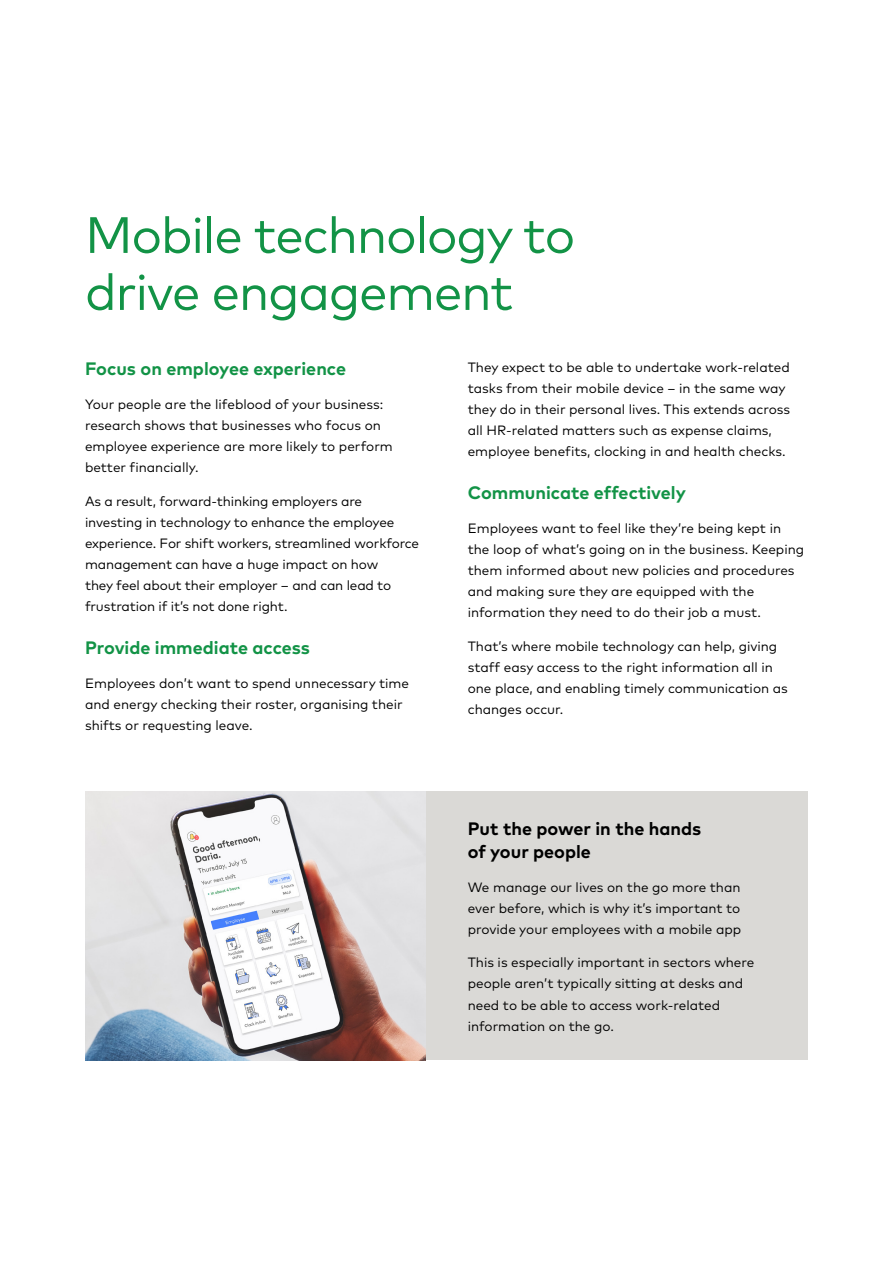
<style>
.page{position:relative;width:893px;height:1263px;background:#fff}
.page>*{position:absolute;margin:0;border:0;box-sizing:border-box;transform-origin:0 0}
.Main_Headings{font:51px/57px "Mark Pro";letter-spacing:-.025em;color:#129346}
.Sub_Heads{font:700 18px "Mark Pro";color:#129346}
.Sub_heads_black{font:700 18px/22.5px "Mark Pro";color:#000}
.Body{font:13.5px/21px "Mark Pro";color:#000}
</style>
<div class="page">
<div style="left:425px;top:791px;width:383px;height:269px;background:#dad9d6"></div>
<img style="left:85px;top:791px;width:340px;height:269px">
<p class="Main_Headings" style="left:85px;top:202px;width:492px">Mobile technology to drive engagement</p>
<p class="Sub_Heads" style="left:85px;top:355px;width:263px">Focus on employee experience</p>
<p class="Body" style="left:85px;top:393px;width:309px">Your people are the lifeblood of your business: research shows that businesses who focus on employee experience are more likely to perform better financially.</p>
<p class="Body" style="left:85px;top:489px;width:336px">As a result, forward-thinking employers are investing in technology to enhance the employee experience. For shift workers, streamlined workforce management can have a huge impact on how<br>they feel about their employer – and can lead to frustration if it’s not done right.</p>
<p class="Sub_Heads" style="left:85px;top:634px;width:226px">Provide immediate access</p>
<p class="Body" style="left:85px;top:672px;width:325px">Employees don’t want to spend unnecessary time and energy checking their roster, organising their shifts or requesting leave.</p>
<p class="Body" style="left:468px;top:355px;width:324px">They expect to be able to undertake work-related tasks from their mobile device – in the same way they do in their personal lives. This extends across all HR-related matters such as expense claims, employee benefits, clocking in and health checks.</p>
<p class="Sub_Heads" style="left:468px;top:479px;width:220px">Communicate effectively</p>
<p class="Body" style="left:468px;top:517px;width:338px">Employees want to feel like they’re being kept in the loop of what’s going on in the business. Keeping them informed about new policies and procedures and making sure they are equipped with the information they need to do their job a must.</p>
<p class="Body" style="left:468px;top:635px;width:322px">That’s where mobile technology can help, giving staff easy access to the right information all in one place, and enabling timely communication as changes occur.</p>
<p class="Sub_heads_black" style="left:468px;top:816px;width:235px">Put the power in the hands of your people</p>
<p class="Body" style="left:468px;top:875px;width:275px;text-align:justify">We manage our lives on the go more than ever before, which is why it’s important to provide your employees with a mobile app</p>
<p class="Body" style="left:468px;top:951px;width:288px">This is especially important in sectors where people aren’t typically sitting at desks and need to be able to access work-related information on the go.</p>
</div>
